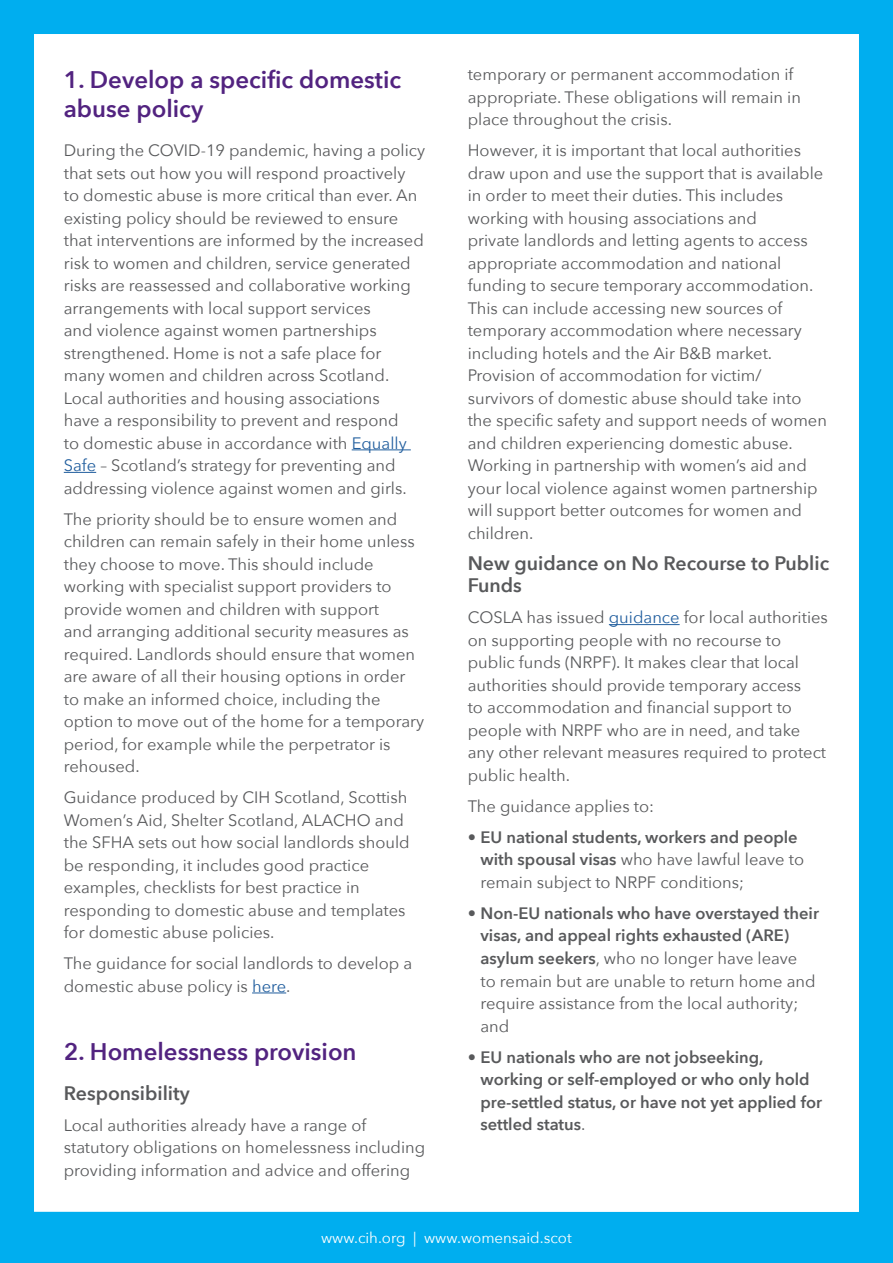
<style>
.page{position:relative;width:893px;height:1263px;background:#00aeef}
.page>*{position:absolute;margin:0;border:0;box-sizing:border-box;transform-origin:0 0}
.t1{font:600 24px/28.8px "Avenir Next";color:#522380}
.t2{font:600 19.5px/22.5px "Avenir Next";color:#58595b}
.t3{font:16.5px/22.5px "Avenir Next";color:#58595b}
.t4{font:600 16.5px/22.5px "Avenir Next";color:#58595b}
.t5{font:15px "Avenir Next";color:#fff}
.s1{color:#215e9e}
.s2{font-weight:600}
.s3{font-weight:400}
</style>
<div class="page">
<div style="left:34px;top:34px;width:825px;height:1178px;background:#fff"></div>
<hr style="left:352px;top:449px;width:59px;height:1px;background:#215e9e">
<hr style="left:64px;top:472px;width:32px;height:1px;background:#215e9e">
<hr style="left:252px;top:992px;width:34px;height:1px;background:#215e9e">
<hr style="left:609px;top:624px;width:71px;height:1px;background:#215e9e">
<h1 class="t1" style="left:64px;top:64px;width:339px">1. Develop a specific domestic abuse policy</h1>
<p class="t3" style="left:64px;top:138px;width:363px">During the COVID-19 pandemic, having a policy that sets out how you will respond proactively<br>to domestic abuse is more critical than ever. An existing policy should be reviewed to ensure that interventions are informed by the increased risk to women and children, service generated risks are reassessed and collaborative working arrangements with local support services<br>and violence against women partnerships strengthened. Home is not a safe place for many women and children across Scotland.<br>Local authorities and housing associations<br>have a responsibility to prevent and respond<br>to domestic abuse in accordance with <span class="s1">Equally Safe</span> – Scotland’s strategy for preventing and addressing violence against women and girls.</p>
<p class="t3" style="left:64px;top:507px;width:362px">The priority should be to ensure women and children can remain safely in their home unless they choose to move. This should include working with specialist support providers to provide women and children with support<br>and arranging additional security measures as required. Landlords should ensure that women are aware of all their housing options in order to make an informed choice, including the option to move out of the home for a temporary period, for example while the perpetrator is rehoused.</p>
<p class="t3" style="left:64px;top:786px;width:347px">Guidance produced by CIH Scotland, Scottish Women’s Aid, Shelter Scotland, ALACHO and the SFHA sets out how social landlords should be responding, it includes good practice examples, checklists for best practice in responding to domestic abuse and templates for domestic abuse policies.</p>
<p class="t3" style="left:64px;top:952px;width:350px">The guidance for social landlords to develop a domestic abuse policy is <span class="s1">here</span>.</p>
<h1 class="t1" style="left:64px;top:1037px;width:294px">2. Homelessness provision</h1>
<p class="t2" style="left:64px;top:1081px;width:128px">Responsibility</p>
<p class="t3" style="left:64px;top:1113px;width:363px">Local authorities already have a range of statutory obligations on homelessness including providing information and advice and offering</p>
<p class="t3" style="left:468px;top:63px;width:335px">temporary or permanent accommodation if appropriate. These obligations will remain in place throughout the crisis.</p>
<p class="t3" style="left:468px;top:139px;width:361px">However, it is important that local authorities draw upon and use the support that is available in order to meet their duties. This includes working with housing associations and<br>private landlords and letting agents to access appropriate accommodation and national funding to secure temporary accommodation.<br>This can include accessing new sources of temporary accommodation where necessary including hotels and the Air B&amp;B market.<br>Provision of accommodation for victim/ survivors of domestic abuse should take into the specific safety and support needs of women and children experiencing domestic abuse.<br>Working in partnership with women’s aid and your local violence against women partnership will support better outcomes for women and children.</p>
<p class="t2" style="left:468px;top:551px;width:363px">New guidance on No Recourse to Public<br>Funds</p>
<p class="t3" style="left:468px;top:606px;width:362px">COSLA has issued <span class="s1">guidance</span> for local authorities on supporting people with no recourse to public funds (NRPF). It makes clear that local authorities should provide temporary access<br>to accommodation and financial support to people with NRPF who are in need, and take any other relevant measures required to protect public health.</p>
<p class="t3" style="left:468px;top:794px;width:188px">The guidance applies to:</p>
<p class="t3" style="left:480px;top:825px;width:325px;text-indent:-13px">• <span class="s2">EU national students, workers and people with spousal visas</span> who have lawful leave to remain subject to NRPF conditions;</p>
<p class="t3" style="left:480px;top:901px;width:340px;text-indent:-13px">• <span class="s2">Non-EU nationals who have overstayed their visas, and appeal rights exhausted (ARE) asylum seekers</span>, who no longer have leave<br>to remain but are unable to return home and require assistance from the local authority; and</p>
<p class="t4" style="left:480px;top:1045px;width:343px;text-indent:-13px"><span class="s3">•</span> EU nationals who are not jobseeking, working or self-employed or who only hold pre-settled status, or have not yet applied for settled status<span class="s3">.</span></p>
<p class="t5" style="left:321px;top:1225px;width:252px">www.cih.org | www.womensaid.scot</p>
</div>
